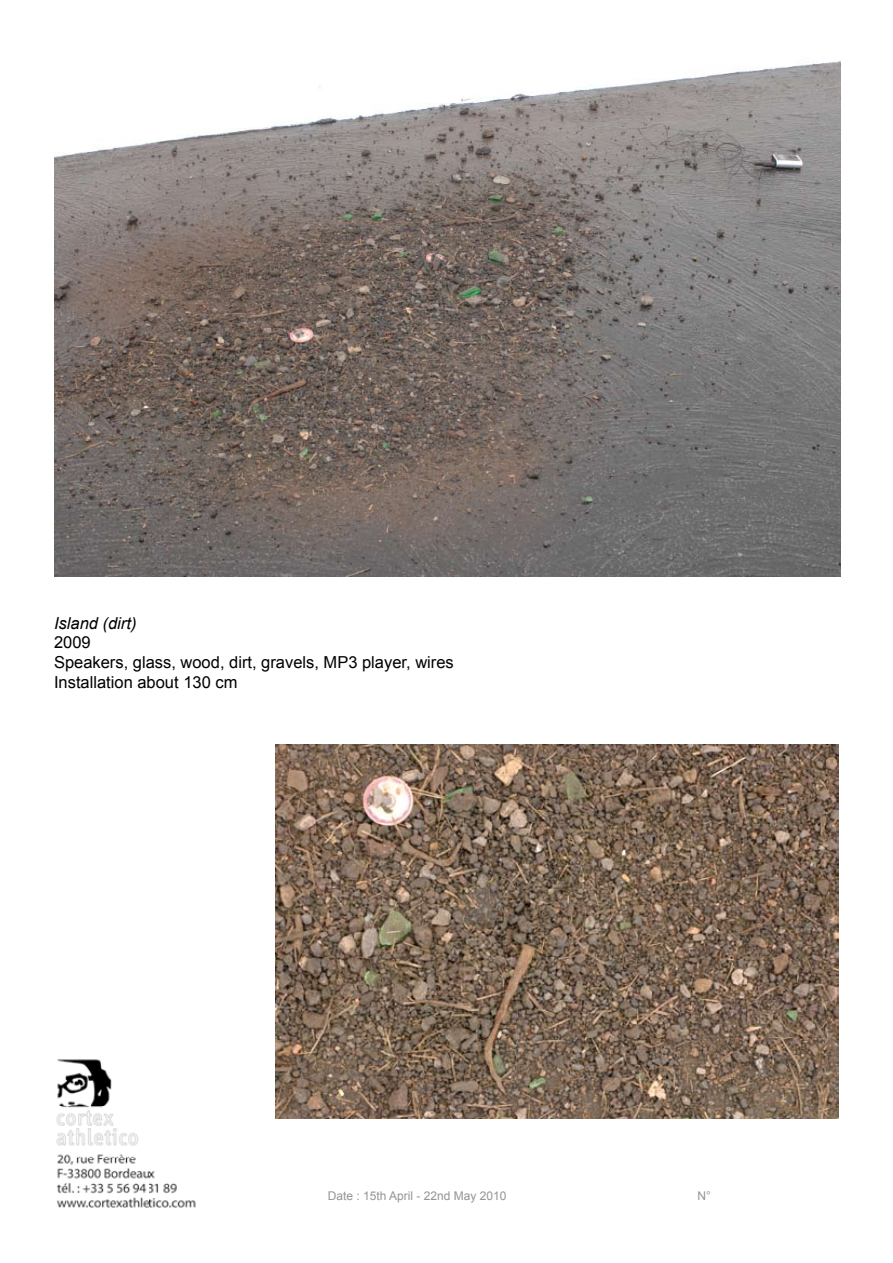
<style>
.page{position:relative;width:893px;height:1263px;background:#fff}
.page>*{position:absolute;margin:0;border:0;box-sizing:border-box;transform-origin:0 0}
.t1{font:16.5px/19.8px "Arial";color:#000}
.t2{font:italic 16.5px "Arial";color:#000}
.t3{font:12px "Arial";color:#939496}
</style>
<div class="page">
<img style="left:56px;top:1059px;width:140px;height:149px">
<img style="left:54px;top:61px;width:786px;height:515px">
<img style="left:276px;top:744px;width:563px;height:374px">
<p class="t2" style="left:54px;top:612px;width:84px">Island (dirt)</p>
<p class="t1" style="left:54px;top:633px;width:401px">2009<br>Speakers, glass, wood, dirt, gravels, MP3 player, wires<br>Installation about 130 cm</p>
<p class="t3" style="left:328px;top:1188px;width:180px">Date : 15th April - 22nd May 2010</p>
<p class="t3" style="left:697px;top:1188px;width:15px">N°</p>
</div>
